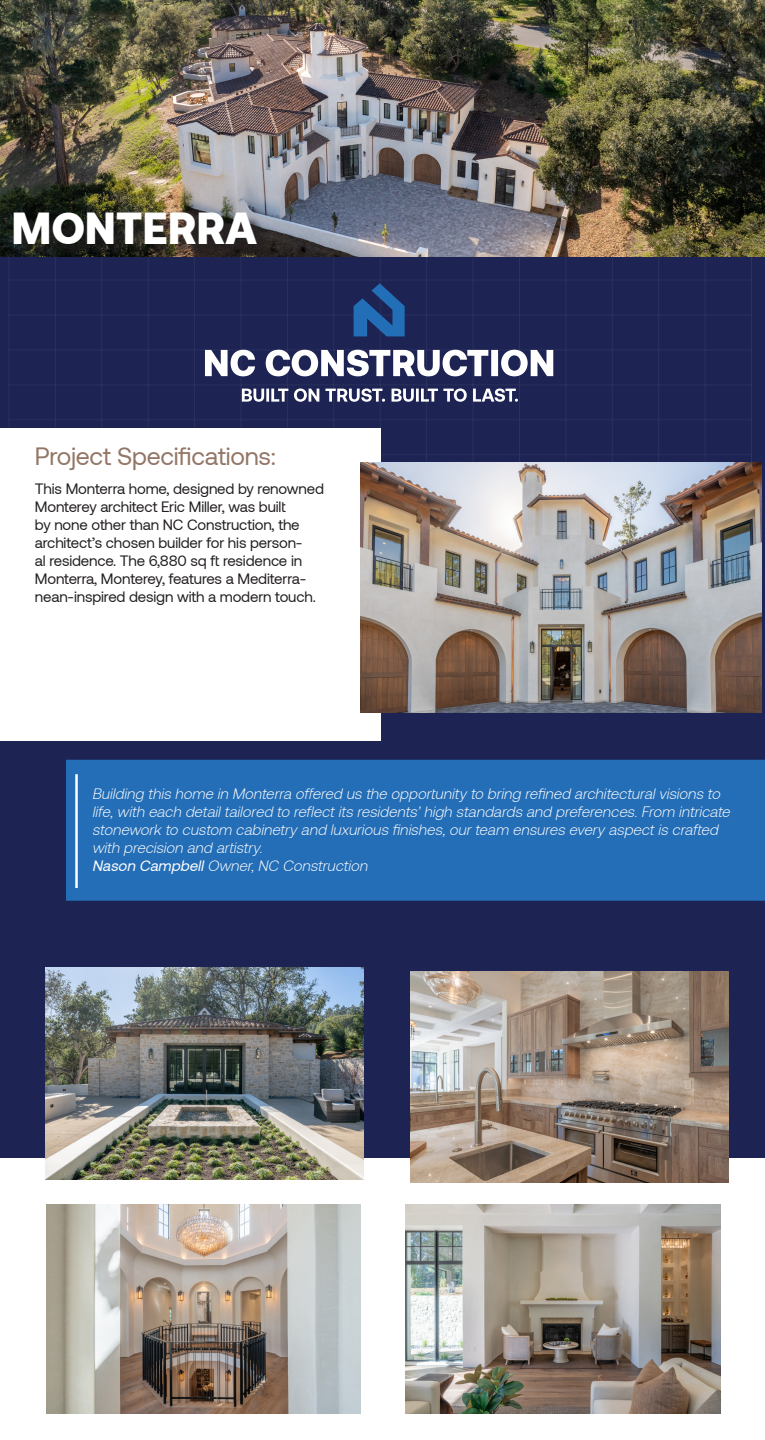
<style>
.page{position:relative;width:765px;height:1440px;background:#fff}
.page>*{position:absolute;margin:0;border:0;box-sizing:border-box;transform-origin:0 0}
.t1{font:900 43.75px "Aeonik";color:#fff}
.Paragraph_Style_11{font:25px "Aeonik";letter-spacing:-.01em;color:#927666}
.t2{font:italic 300 15px/18px "Aeonik";color:#fff}
.t3{font:15px/18px "Aeonik";letter-spacing:-.01em;color:#231f20}
.s1{font-weight:400}
</style>
<div class="page">
<div style="left:0;top:0;width:765px;height:1158px;background:#1d2352"></div>
<hr style="left:9px;top:350px;width:743px;height:1px;background:#fff">
<hr style="left:9px;top:384px;width:743px;height:1px;background:#fff">
<hr style="left:9px;top:419px;width:743px;height:1px;background:#fff">
<hr style="left:9px;top:454px;width:743px;height:1px;background:#fff">
<hr style="left:9px;top:280px;width:743px;height:1px;background:#fff">
<hr style="left:9px;top:315px;width:743px;height:1px;background:#fff">
<hr style="left:55px;top:36px;width:1px;height:559px;background:#fff">
<hr style="left:101px;top:36px;width:1px;height:559px;background:#fff">
<hr style="left:426px;top:36px;width:1px;height:559px;background:#fff">
<hr style="left:473px;top:36px;width:1px;height:559px;background:#fff">
<hr style="left:519px;top:36px;width:1px;height:559px;background:#fff">
<hr style="left:565px;top:36px;width:1px;height:559px;background:#fff">
<hr style="left:751px;top:36px;width:1px;height:559px;background:#fff">
<hr style="left:9px;top:36px;width:1px;height:559px;background:#fff">
<hr style="left:148px;top:36px;width:1px;height:559px;background:#fff">
<hr style="left:194px;top:36px;width:1px;height:559px;background:#fff">
<hr style="left:241px;top:36px;width:1px;height:559px;background:#fff">
<hr style="left:287px;top:36px;width:1px;height:559px;background:#fff">
<hr style="left:333px;top:36px;width:1px;height:559px;background:#fff">
<hr style="left:380px;top:36px;width:1px;height:559px;background:#fff">
<hr style="left:612px;top:36px;width:1px;height:559px;background:#fff">
<hr style="left:658px;top:36px;width:1px;height:559px;background:#fff">
<hr style="left:705px;top:36px;width:1px;height:559px;background:#fff">
<img style="left:0;top:0;width:765px;height:256px">
<svg style="left:354px;top:283px;width:51px;height:53px"></svg>
<svg style="left:205px;top:350px;width:348px;height:26px"></svg>
<svg style="left:242px;top:388px;width:276px;height:14px"></svg>
<div style="left:0;top:429px;width:380px;height:312px;background:#fff"></div>
<img style="left:360px;top:463px;width:402px;height:250px">
<div style="left:66px;top:760px;width:699px;height:141px;background:#246eb7"></div>
<hr style="left:75px;top:774px;width:3px;height:114px;background:#fff">
<img style="left:45px;top:968px;width:318px;height:211px">
<img style="left:410px;top:971px;width:319px;height:212px">
<img style="left:46px;top:1204px;width:314px;height:210px">
<img style="left:405px;top:1204px;width:315px;height:210px">
<div style="left:16px;top:215px;width:256px;height:44px;background:#231f20;opacity:.75"></div>
<p class="t1" style="left:12px;top:203px;width:247px">MONTERRA</p>
<p class="Paragraph_Style_11" style="left:35px;top:443px;width:242px">Project Specifications:</p>
<p class="t3" style="left:35px;top:480px;width:291px">This Monterra home, designed by renowned Monterey architect Eric Miller, was built<br>by none other than NC Construction, the architect’s chosen builder for his person-<br>al residence. The 6,880 sq ft residence in Monterra, Monterey, features a Mediterra&shy;nean-inspired design with a modern touch.</p>
<p class="t2" style="left:92px;top:785px;width:643px">Building this home in Monterra offered us the opportunity to bring refined architecturalvisions to life,with each detailtailored to reflectits residents’high standards and preferences.From intricate stonework to custom cabinetry and luxurious finishes,ourteam ensures every aspectis crafted with precision and artistry.</p>
<p class="t2" style="left:92px;top:857px;width:280px"><span class="s1">Nason Campbell</span>Owner,NC Construction</p>
</div>
